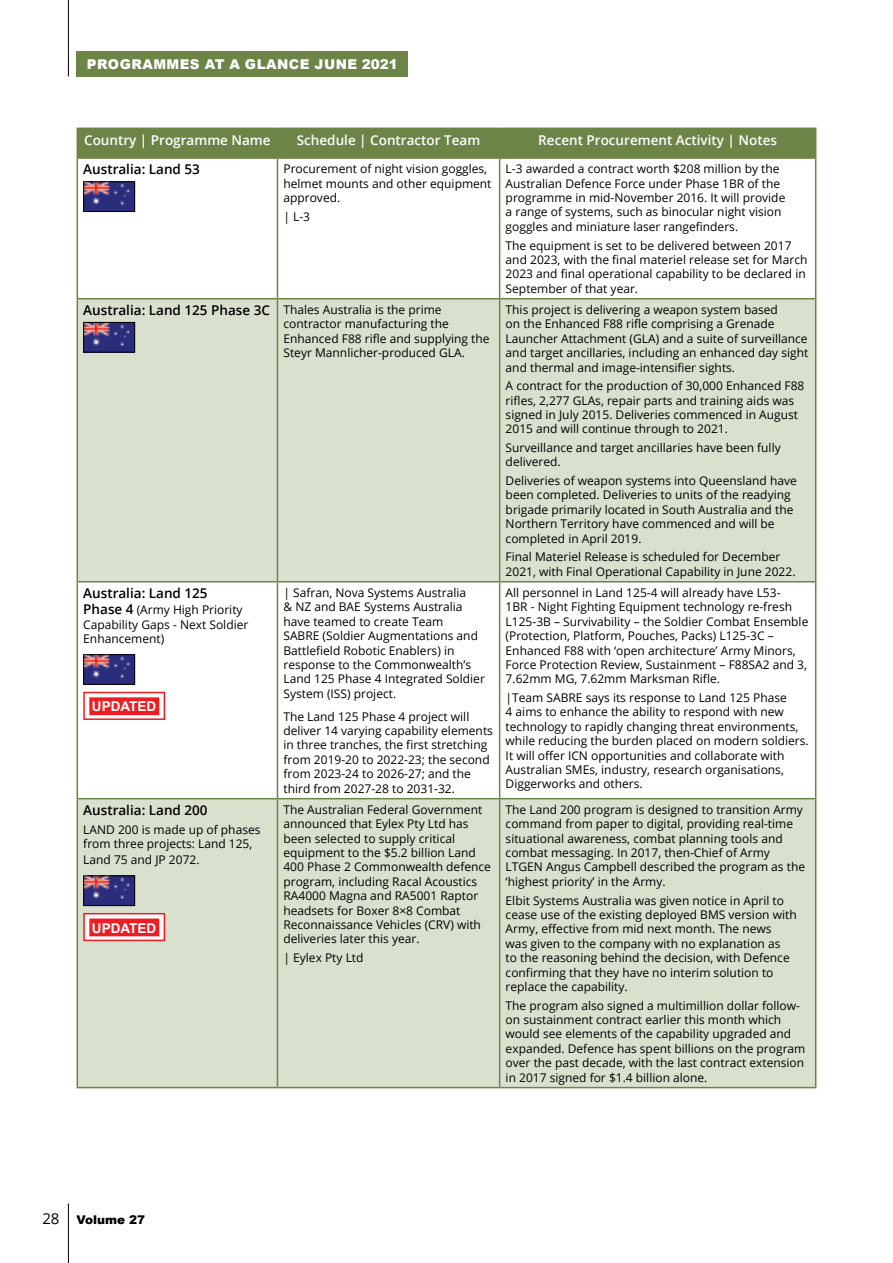
<style>
.page{position:relative;width:893px;height:1263px;background:#fff}
.page>*{position:absolute;margin:0;border:0;box-sizing:border-box;transform-origin:0 0}
.t1{font:15px "Open Sans";color:#000}
.t2{font:600 13.5px "Open Sans";color:#fff}
.t3{font:600 13.5px "Open Sans";color:#000}
.t4{font:900 13.5px "Arial";letter-spacing:.035em;color:#fff}
.t5{font:700 13.5px "Arial";color:#fff}
.t6{font:12px/14.4px "Open Sans";color:#000}
.t7{font:900 12px "Arial";color:#000}
.s1{font-weight:600;font-size:13.5px}
</style>
<div class="page">
<hr style="left:68px;top:0;width:1px;height:77px;background:#000">
<hr style="left:68px;top:1203px;width:1px;height:60px;background:#000">
<div style="left:77px;top:51px;width:331px;height:26px;background:#6d8447"></div>
<svg style="left:135px;top:159px;width:366px;height:139px"></svg>
<div style="left:78px;top:299px;width:737px;height:788px;background:#d9e0ce"></div>
<svg style="left:78px;top:582px;width:737px;height:216px"></svg>
<div style="left:77px;top:128px;width:739px;height:29px;background:#6d8447"></div>
<hr style="left:77px;top:159px;width:1px;height:139px;background:#6d8447">
<hr style="left:77px;top:157px;width:200px;height:2px;background:#6d8447">
<hr style="left:277px;top:159px;width:1px;height:139px;background:#6d8447">
<hr style="left:277px;top:157px;width:223px;height:2px;background:#6d8447">
<hr style="left:499px;top:159px;width:1px;height:139px;background:#6d8447">
<hr style="left:500px;top:157px;width:316px;height:2px;background:#6d8447">
<hr style="left:815px;top:159px;width:1px;height:139px;background:#6d8447">
<hr style="left:77px;top:299px;width:1px;height:282px;background:#6d8447">
<hr style="left:77px;top:298px;width:200px;height:1px;background:#6d8447">
<hr style="left:277px;top:299px;width:1px;height:282px;background:#6d8447">
<hr style="left:277px;top:298px;width:223px;height:1px;background:#6d8447">
<hr style="left:499px;top:299px;width:1px;height:282px;background:#6d8447">
<hr style="left:500px;top:298px;width:316px;height:1px;background:#6d8447">
<hr style="left:815px;top:299px;width:1px;height:282px;background:#6d8447">
<hr style="left:77px;top:582px;width:1px;height:216px;background:#6d8447">
<hr style="left:77px;top:581px;width:200px;height:1px;background:#6d8447">
<hr style="left:277px;top:582px;width:1px;height:216px;background:#6d8447">
<hr style="left:277px;top:581px;width:223px;height:1px;background:#6d8447">
<hr style="left:499px;top:582px;width:1px;height:216px;background:#6d8447">
<hr style="left:500px;top:581px;width:316px;height:1px;background:#6d8447">
<hr style="left:815px;top:582px;width:1px;height:216px;background:#6d8447">
<hr style="left:77px;top:799px;width:1px;height:288px;background:#6d8447">
<hr style="left:77px;top:798px;width:200px;height:1px;background:#6d8447">
<hr style="left:77px;top:1087px;width:200px;height:1px;background:#6d8447">
<hr style="left:277px;top:799px;width:1px;height:288px;background:#6d8447">
<hr style="left:277px;top:798px;width:223px;height:1px;background:#6d8447">
<hr style="left:277px;top:1087px;width:223px;height:1px;background:#6d8447">
<hr style="left:499px;top:799px;width:1px;height:288px;background:#6d8447">
<hr style="left:500px;top:798px;width:316px;height:1px;background:#6d8447">
<hr style="left:815px;top:799px;width:1px;height:288px;background:#6d8447">
<hr style="left:500px;top:1087px;width:316px;height:1px;background:#6d8447">
<img style="left:85px;top:183px;width:48px;height:27px">
<div style="left:83px;top:181px;width:52px;height:31px;border:1px solid #000"></div>
<img style="left:85px;top:324px;width:48px;height:27px">
<div style="left:83px;top:322px;width:52px;height:31px;border:1px solid #000"></div>
<img style="left:85px;top:656px;width:48px;height:27px">
<div style="left:83px;top:654px;width:52px;height:31px;border:1px solid #000"></div>
<svg style="left:83px;top:692px;width:82px;height:28px"></svg>
<div style="left:89px;top:697px;width:70px;height:18px;background:#ed1d24;border:2px solid #ed1d24"></div>
<img style="left:85px;top:877px;width:48px;height:27px">
<div style="left:83px;top:875px;width:52px;height:31px;border:1px solid #000"></div>
<svg style="left:83px;top:913px;width:82px;height:28px"></svg>
<div style="left:89px;top:918px;width:70px;height:18px;background:#ed1d24;border:2px solid #ed1d24"></div>
<p class="t4" style="left:87px;top:54px;width:312px">PROGRAMMES AT A GLANCE JUNE 2021</p>
<p class="t2" style="left:84px;top:130px;width:188px">Country | Programme Name</p>
<p class="t2" style="left:297px;top:130px;width:185px">Schedule | Contractor Team</p>
<p class="t2" style="left:538px;top:130px;width:240px">Recent Procurement Activity | Notes</p>
<p class="t3" style="left:83px;top:160px;width:118px">Australia: Land 53</p>
<p class="t6" style="left:283px;top:161px;width:210px">Procurement of night vision goggles, helmet mounts and other equipment approved.</p>
<p class="t6" style="left:283px;top:209px;width:28px">| L-3</p>
<p class="t6" style="left:506px;top:161px;width:281px">L-3 awarded a contract worth $208 million by the Australian Defence Force under Phase 1BR of the programme in mid-November 2016. It will provide a range of systems, such as binocular night vision goggles and miniature laser rangefinders.</p>
<p class="t6" style="left:506px;top:238px;width:303px">The equipment is set to be delivered between 2017 and 2023, with the final materiel release set for March 2023 and final operational capability to be declared in September of that year.</p>
<p class="t6" style="left:283px;top:302px;width:208px;text-indent:-200px"><span class="s1">Australia: Land 125 Phase 3C</span> Thales Australia is the prime contractor manufacturing the Enhanced F88 rifle and supplying the Steyr Mannlicher-produced GLA.</p>
<p class="t6" style="left:506px;top:302px;width:304px">This project is delivering a weapon system based<br>on the Enhanced F88 rifle comprising a Grenade Launcher Attachment (GLA) and a suite of surveillance and target ancillaries, including an enhanced day sight and thermal and image-intensifier sights.</p>
<p class="t6" style="left:506px;top:378px;width:300px">A contract for the production of 30,000 Enhanced F88 rifles, 2,277 GLAs, repair parts and training aids was signed in July 2015. Deliveries commenced in August 2015 and will continue through to 2021.</p>
<p class="t6" style="left:506px;top:440px;width:277px">Surveillance and target ancillaries have been fully delivered.</p>
<p class="t6" style="left:506px;top:473px;width:293px">Deliveries of weapon systems into Queensland have been completed. Deliveries to units of the readying brigade primarily located in South Australia and the Northern Territory have commenced and will be completed in April 2019.</p>
<p class="t6" style="left:506px;top:549px;width:291px">Final Materiel Release is scheduled for December<br>2021, with Final Operational Capability in June 2022.</p>
<p class="t3" style="left:83px;top:584px;width:126px">Australia: Land 125</p>
<p class="t6" style="left:83px;top:602px;width:167px"><span class="s1">Phase 4</span> (Army High Priority<br>Capability Gaps - Next Soldier<br>Enhancement)</p>
<p class="t6" style="left:283px;top:585px;width:203px">| Safran, Nova Systems Australia<br>&amp; NZ and BAE Systems Australia have teamed to create Team<br>SABRE (Soldier Augmentations and<br>Battlefield Robotic Enablers) in response to the Commonwealth’s<br>Land 125 Phase 4 Integrated Soldier<br>System (ISS) project.</p>
<p class="t6" style="left:283px;top:709px;width:211px">The Land 125 Phase 4 project will deliver 14 varying capability elements in three tranches, the first stretching from 2019-20 to 2022-23; the second from 2023-24 to 2026-27; and the third from 2027-28 to 2031-32.</p>
<p class="t6" style="left:506px;top:585px;width:304px">All personnel in Land 125-4 will already have L53-<br>1BR - Night Fighting Equipment technology re-fresh L125-3B – Survivability – the Soldier Combat Ensemble (Protection, Platform, Pouches, Packs) L125-3C – Enhanced F88 with ‘open architecture’ Army Minors, Force Protection Review, Sustainment – F88SA2 and 3, 7.62mm MG, 7.62mm Marksman Rifle.</p>
<p class="t6" style="left:506px;top:690px;width:304px">|Team SABRE says its response to Land 125 Phase<br>4 aims to enhance the ability to respond with new technology to rapidly changing threat environments, while reducing the burden placed on modern soldiers.<br>It will offer ICN opportunities and collaborate with Australian SMEs, industry, research organisations, Diggerworks and others.</p>
<p class="t5" style="left:92px;top:697px;width:66px">UPDATED</p>
<p class="t3" style="left:83px;top:801px;width:126px">Australia: Land 200</p>
<p class="t6" style="left:83px;top:822px;width:179px">LAND 200 is made up of phases from three projects: Land 125,</p>
<p class="t6" style="left:83px;top:852px;width:118px">Land 75 and JP 2072.</p>
<p class="t5" style="left:92px;top:918px;width:66px">UPDATED</p>
<p class="t6" style="left:283px;top:802px;width:209px">The Australian Federal Government announced that Eylex Pty Ltd has been selected to supply critical equipment to the $5.2 billion Land<br>400 Phase 2 Commonwealth defence program, including Racal Acoustics<br>RA4000 Magna and RA5001 Raptor headsets for Boxer 8×8 Combat<br>Reconnaissance Vehicles (CRV) with deliveries later this year.</p>
<p class="t6" style="left:283px;top:950px;width:82px">| Eylex Pty Ltd</p>
<p class="t6" style="left:506px;top:802px;width:301px">The Land 200 program is designed to transition Army command from paper to digital, providing real-time situational awareness, combat planning tools and combat messaging. In 2017, then-Chief of Army LTGEN Angus Campbell described the program as the ‘highest priority’ in the Army.</p>
<p class="t6" style="left:506px;top:893px;width:293px">Elbit Systems Australia was given notice in April to cease use of the existing deployed BMS version with Army, effective from mid next month. The news<br>was given to the company with no explanation as<br>to the reasoning behind the decision, with Defence confirming that they have no interim solution to replace the capability.</p>
<p class="t6" style="left:506px;top:998px;width:301px">The program also signed a multimillion dollar follow&shy;on sustainment contract earlier this month which would see elements of the capability upgraded and expanded. Defence has spent billions on the program over the past decade, with the last contract extension in 2017 signed for $1.4 billion alone.</p>
<p class="t1" style="left:42px;top:1208px;width:19px">28</p>
<p class="t7" style="left:77px;top:1211px;width:70px">Volume 27</p>
</div>
